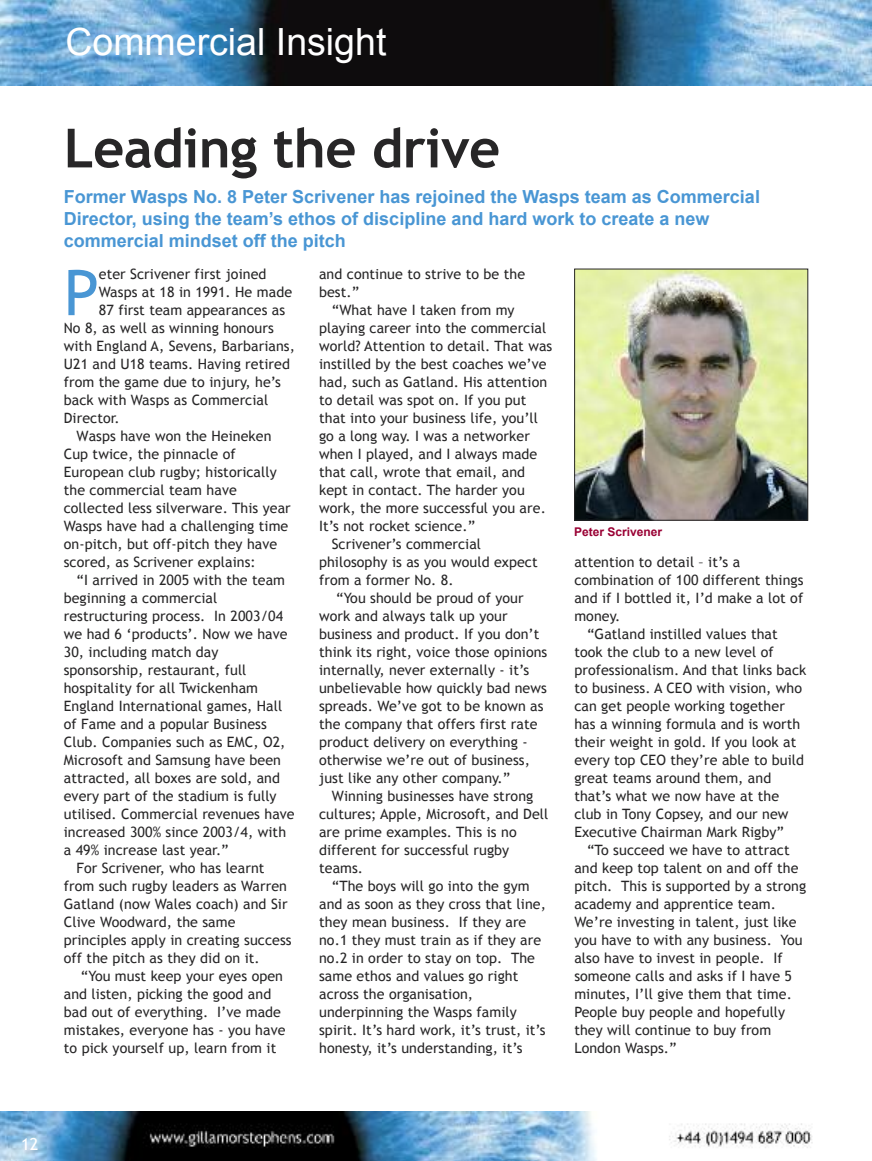
<style>
.page{position:relative;width:872px;height:1161px;background:#fff}
.page>*{position:absolute;margin:0;border:0;box-sizing:border-box;transform-origin:0 0}
.t1{font:63px "Trebuchet MS";color:#4996d4}
.t2{font:700 54px "Trebuchet MS";letter-spacing:-.01em;color:#272627}
.t3{font:37.5px "Arial";color:#fff}
.t4{font:700 18px/21.6px "Arial";color:#4996d4}
.t5{font:16.5px "Trebuchet MS";color:#fff}
.t6{font:14.25px/18px "Trebuchet MS";letter-spacing:.005em;color:#272627}
.t7{font:700 12px "Arial";color:#990134}
</style>
<div class="page">
<img style="left:0;top:0;width:872px;height:86px">
<img style="left:576px;top:271px;width:230px;height:248px">
<div style="left:574px;top:269px;width:234px;height:252px;border:1px solid #272627"></div>
<img style="left:0;top:1111px;width:813px;height:50px">
<h3 class="t3" style="left:65px;top:21px;width:322px">Commercial Insight</h3>
<h2 class="t2" style="left:64px;top:117px;width:438px">Leading the drive</h2>
<p class="t4" style="left:64px;top:186px;width:697px">Former Wasps No. 8 Peter Scrivener has rejoined the Wasps team as Commercial<br>Director, using the team’s ethos of discipline and hard work to create a new commercial mindset off the pitch</p>
<h1 class="t1" style="left:64px;top:256px;width:37px">P</h1>
<p class="t6" style="left:99px;top:265px;width:169px">eter Scrivener first joined</p>
<p class="t6" style="left:99px;top:283px;width:195px">Wasps at 18 in 1991. He made</p>
<p class="t6" style="left:99px;top:301px;width:188px">87 first team appearances as</p>
<p class="t6" style="left:64px;top:319px;width:211px">No 8, as well as winning honours</p>
<p class="t6" style="left:64px;top:337px;width:233px">with England A, Sevens, Barbarians,</p>
<p class="t6" style="left:64px;top:355px;width:228px">U21 and U18 teams. Having retired</p>
<p class="t6" style="left:64px;top:373px;width:219px">from the game due to injury, he’s</p>
<p class="t6" style="left:64px;top:391px;width:206px">back with Wasps as Commercial</p>
<p class="t6" style="left:64px;top:409px;width:57px">Director.</p>
<p class="t6" style="left:77px;top:427px;width:196px">Wasps have won the Heineken</p>
<p class="t6" style="left:64px;top:445px;width:173px">Cup twice, the pinnacle of</p>
<p class="t6" style="left:64px;top:463px;width:214px">European club rugby; historically</p>
<p class="t6" style="left:64px;top:481px;width:174px">the commercial team have</p>
<p class="t6" style="left:64px;top:499px;width:228px">collected less silverware. This year</p>
<p class="t6" style="left:64px;top:517px;width:226px">Wasps have had a challenging time</p>
<p class="t6" style="left:64px;top:535px;width:215px">on-pitch, but off-pitch they have</p>
<p class="t6" style="left:64px;top:553px;width:193px">scored, as Scrivener explains:</p>
<p class="t6" style="left:77px;top:571px;width:210px">“I arrived in 2005 with the team</p>
<p class="t6" style="left:64px;top:589px;width:155px">beginning a commercial</p>
<p class="t6" style="left:64px;top:607px;width:221px">restructuring process. In 2003/04</p>
<p class="t6" style="left:64px;top:625px;width:225px">we had 6 ‘products’. Now we have</p>
<p class="t6" style="left:64px;top:643px;width:156px">30, including match day</p>
<p class="t6" style="left:64px;top:661px;width:184px">sponsorship, restaurant, full</p>
<p class="t6" style="left:64px;top:679px;width:196px">hospitality for all Twickenham</p>
<p class="t6" style="left:64px;top:697px;width:220px">England International games, Hall</p>
<p class="t6" style="left:64px;top:715px;width:205px">of Fame and a popular Business</p>
<p class="t6" style="left:64px;top:733px;width:223px">Club. Companies such as EMC, O2,</p>
<p class="t6" style="left:64px;top:751px;width:219px">Microsoft and Samsung have been</p>
<p class="t6" style="left:64px;top:769px;width:218px">attracted, all boxes are sold, and</p>
<p class="t6" style="left:64px;top:787px;width:214px">every part of the stadium is fully</p>
<p class="t6" style="left:64px;top:805px;width:232px">utilised. Commercial revenues have</p>
<p class="t6" style="left:64px;top:823px;width:224px">increased 300% since 2003/4, with</p>
<p class="t6" style="left:64px;top:841px;width:166px">a 49% increase last year.”</p>
<p class="t6" style="left:77px;top:859px;width:189px">For Scrivener, who has learnt</p>
<p class="t6" style="left:64px;top:877px;width:225px">from such rugby leaders as Warren</p>
<p class="t6" style="left:64px;top:895px;width:225px">Gatland (now Wales coach) and Sir</p>
<p class="t6" style="left:64px;top:913px;width:173px">Clive Woodward, the same</p>
<p class="t6" style="left:64px;top:931px;width:229px">principles apply in creating success</p>
<p class="t6" style="left:64px;top:949px;width:197px">off the pitch as they did on it.</p>
<p class="t6" style="left:81px;top:967px;width:204px">“You must keep your eyes open</p>
<p class="t6" style="left:64px;top:985px;width:209px">and listen, picking the good and</p>
<p class="t6" style="left:64px;top:1003px;width:219px">bad out of everything. I’ve made</p>
<p class="t6" style="left:64px;top:1021px;width:223px">mistakes, everyone has - you have</p>
<p class="t6" style="left:64px;top:1039px;width:214px">to pick yourself up, learn from it</p>
<p class="t6" style="left:319px;top:265px;width:208px">and continue to strive to be the best.”</p>
<p class="t6" style="left:332px;top:301px;width:184px">“What have I taken from my</p>
<p class="t6" style="left:319px;top:319px;width:229px">playing career into the commercial</p>
<p class="t6" style="left:319px;top:337px;width:235px">world? Attention to detail. That was</p>
<p class="t6" style="left:319px;top:355px;width:229px">instilled by the best coaches we’ve</p>
<p class="t6" style="left:319px;top:373px;width:230px">had, such as Gatland. His attention</p>
<p class="t6" style="left:319px;top:391px;width:209px">to detail was spot on. If you put</p>
<p class="t6" style="left:319px;top:409px;width:220px">that into your business life, you’ll</p>
<p class="t6" style="left:319px;top:427px;width:212px">go a long way. I was a networker</p>
<p class="t6" style="left:319px;top:445px;width:220px">when I played, and I always made</p>
<p class="t6" style="left:319px;top:463px;width:208px">that call, wrote that email, and</p>
<p class="t6" style="left:319px;top:481px;width:207px">kept in contact. The harder you</p>
<p class="t6" style="left:319px;top:499px;width:228px">work, the more successful you are.</p>
<p class="t6" style="left:319px;top:517px;width:158px">It’s not rocket science.”</p>
<p class="t6" style="left:332px;top:535px;width:151px">Scrivener’s commercial</p>
<p class="t6" style="left:319px;top:553px;width:220px">philosophy is as you would expect</p>
<p class="t6" style="left:319px;top:571px;width:136px">from a former No. 8.</p>
<p class="t6" style="left:336px;top:589px;width:189px">“You should be proud of your</p>
<p class="t6" style="left:319px;top:607px;width:190px">work and always talk up your</p>
<p class="t6" style="left:319px;top:625px;width:222px">business and product. If you don’t</p>
<p class="t6" style="left:319px;top:643px;width:230px">think its right, voice those opinions</p>
<p class="t6" style="left:319px;top:661px;width:211px">internally, never externally - it’s</p>
<p class="t6" style="left:319px;top:679px;width:229px">unbelievable how quickly bad news</p>
<p class="t6" style="left:319px;top:697px;width:226px">spreads. We’ve got to be known as</p>
<p class="t6" style="left:319px;top:715px;width:220px">the company that offers first rate</p>
<p class="t6" style="left:319px;top:733px;width:210px">product delivery on everything -</p>
<p class="t6" style="left:319px;top:751px;width:212px">otherwise we’re out of business,</p>
<p class="t6" style="left:319px;top:769px;width:193px">just like any other company.”</p>
<p class="t6" style="left:332px;top:787px;width:203px">Winning businesses have strong</p>
<p class="t6" style="left:319px;top:805px;width:231px">cultures; Apple, Microsoft, and Dell</p>
<p class="t6" style="left:319px;top:823px;width:199px">are prime examples. This is no</p>
<p class="t6" style="left:319px;top:841px;width:192px">different for successful rugby</p>
<p class="t6" style="left:319px;top:859px;width:46px">teams.</p>
<p class="t6" style="left:332px;top:877px;width:199px">“The boys will go into the gym</p>
<p class="t6" style="left:319px;top:895px;width:228px">and as soon as they cross that line,</p>
<p class="t6" style="left:319px;top:913px;width:209px">they mean business. If they are</p>
<p class="t6" style="left:319px;top:931px;width:224px">no.1 they must train as if they are</p>
<p class="t6" style="left:319px;top:949px;width:217px">no.2 in order to stay on top. The</p>
<p class="t6" style="left:319px;top:967px;width:201px">same ethos and values go right</p>
<p class="t6" style="left:319px;top:985px;width:156px">across the organisation,</p>
<p class="t6" style="left:319px;top:1003px;width:199px">underpinning the Wasps family</p>
<p class="t6" style="left:319px;top:1021px;width:228px">spirit. It’s hard work, it’s trust, it’s</p>
<p class="t6" style="left:319px;top:1039px;width:205px">honesty, it’s understanding, it’s</p>
<p class="t7" style="left:574px;top:525px;width:90px">Peter Scrivener</p>
<p class="t6" style="left:574px;top:552px;width:167px">attention to detail – it’s a</p>
<p class="t6" style="left:574px;top:570px;width:231px">combination of 100 different things</p>
<p class="t6" style="left:574px;top:588px;width:230px">and if I bottled it, I’d make a lot of</p>
<p class="t6" style="left:574px;top:606px;width:47px">money.</p>
<p class="t6" style="left:587px;top:624px;width:192px">“Gatland instilled values that</p>
<p class="t6" style="left:574px;top:642px;width:201px">took the club to a new level of</p>
<p class="t6" style="left:574px;top:660px;width:234px">professionalism. And that links back</p>
<p class="t6" style="left:574px;top:678px;width:229px">to business. A CEO with vision, who</p>
<p class="t6" style="left:574px;top:696px;width:212px">can get people working together</p>
<p class="t6" style="left:574px;top:714px;width:227px">has a winning formula and is worth</p>
<p class="t6" style="left:574px;top:732px;width:223px">their weight in gold. If you look at</p>
<p class="t6" style="left:574px;top:750px;width:231px">every top CEO they’re able to build</p>
<p class="t6" style="left:574px;top:768px;width:198px">great teams around them, and</p>
<p class="t6" style="left:574px;top:786px;width:206px">that’s what we now have at the</p>
<p class="t6" style="left:574px;top:804px;width:216px">club in Tony Copsey, and our new</p>
<p class="t6" style="left:574px;top:822px;width:211px">Executive Chairman Mark Rigby”</p>
<p class="t6" style="left:587px;top:840px;width:204px">“To succeed we have to attract</p>
<p class="t6" style="left:574px;top:858px;width:226px">and keep top talent on and off the</p>
<p class="t6" style="left:574px;top:876px;width:233px">pitch. This is supported by a strong</p>
<p class="t6" style="left:574px;top:894px;width:203px">academy and apprentice team.</p>
<p class="t6" style="left:574px;top:912px;width:224px">We’re investing in talent, just like</p>
<p class="t6" style="left:574px;top:930px;width:230px">you have to with any business. You</p>
<p class="t6" style="left:574px;top:948px;width:210px">also have to invest in people. If</p>
<p class="t6" style="left:574px;top:966px;width:219px">someone calls and asks if I have 5</p>
<p class="t6" style="left:574px;top:984px;width:219px">minutes, I’ll give them that time.</p>
<p class="t6" style="left:574px;top:1002px;width:212px">People buy people and hopefully</p>
<p class="t6" style="left:574px;top:1020px;width:198px">they will continue to buy from</p>
<p class="t6" style="left:574px;top:1038px;width:104px">London Wasps.”</p>
<p class="t5" style="left:23px;top:1136px;width:19px">12</p>
</div>
